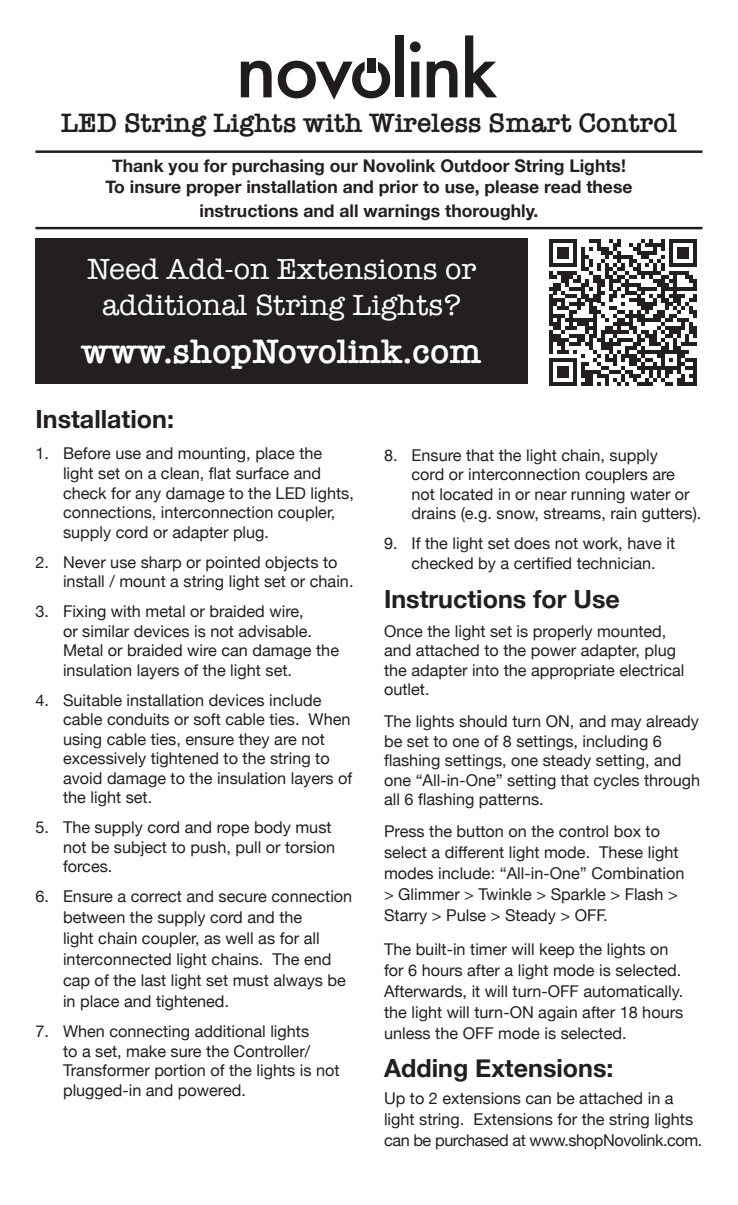
<style>
.page{position:relative;width:738px;height:1205px;background:#fff}
.page>*{position:absolute;margin:0;border:0;box-sizing:border-box;transform-origin:0 0}
.t1{font:600 35px "American Typewriter";color:#fff}
.t2{font:30px/36px "American Typewriter";color:#fff;text-align:center}
.t3{font:600 27.5px "American Typewriter";color:#231f20}
.t4{font:700 25px "Helvetica Neue";color:#231f20}
.t5{font:700 17.5px/24px "Helvetica Neue";color:#231f20;text-align:center}
.t6{font:16.25px/19.5px "Helvetica Neue";color:#231f20}
</style>
<div class="page">
<svg style="left:241px;top:61px;width:30px;height:36px"></svg>
<div style="left:395px;top:35px;width:8px;height:62px;background:#201d1e"></div>
<svg style="left:409px;top:41px;width:11px;height:56px"></svg>
<svg style="left:426px;top:61px;width:31px;height:36px"></svg>
<svg style="left:465px;top:35px;width:31px;height:62px"></svg>
<svg style="left:277px;top:61px;width:113px;height:39px"></svg>
<div style="left:367px;top:58px;width:8px;height:14px;background:#201d1e"></div>
<hr style="left:35px;top:150px;width:667px;height:3px;background:#231f20">
<hr style="left:35px;top:227px;width:667px;height:2px;background:#231f20">
<div style="left:35px;top:238px;width:492px;height:146px;background:#231f20"></div>
<svg style="left:549px;top:239px;width:147px;height:147px"></svg>
<hr style="left:692px;top:358px;width:4px;height:28px;background:#231f20">
<p class="t3" style="left:61px;top:102px;width:617px">LED String Lights with Wireless Smart Control</p>
<p class="t5" style="left:112px;top:154px;width:515px">Thank you for purchasing our Novolink Outdoor String Lights!</p>
<p class="t5" style="left:105px;top:175px;width:528px">To insure proper installation and prior to use, please read these instructions and all warnings thoroughly.</p>
<p class="t2" style="left:87px;top:250px;width:390px">Need Add-on Extensions or additional String Lights?</p>
<p class="t1" style="left:81px;top:324px;width:402px">www.shopNovolink.com</p>
<p class="t4" style="left:35px;top:399px;width:140px">Installation:</p>
<p class="t6" style="left:63px;top:445px;width:292px;text-indent:-28px">1. Before use and mounting, place the light set on a clean, flat surface and check for any damage to the LED lights, connections, interconnection coupler, supply cord or adapter plug.</p>
<p class="t6" style="left:63px;top:553px;width:292px;text-indent:-28px">2. Never use sharp or pointed objects to install / mount a string light set or chain.</p>
<p class="t6" style="left:63px;top:602px;width:277px;text-indent:-28px">3. Fixing with metal or braided wire,<br>or similar devices is not advisable.<br>Metal or braided wire can damage the insulation layers of the light set.</p>
<p class="t6" style="left:63px;top:691px;width:290px;text-indent:-28px">4. Suitable installation devices include cable conduits or soft cable ties. When using cable ties, ensure they are not excessively tightened to the string to avoid damage to the insulation layers of the light set.</p>
<p class="t6" style="left:63px;top:818px;width:273px;text-indent:-28px">5. The supply cord and rope body must not be subject to push, pull or torsion forces.</p>
<p class="t6" style="left:63px;top:887px;width:290px;line-height:21px;text-indent:-28px">6. Ensure a correct and secure connection between the supply cord and the<br>light chain coupler, as well as for all interconnected light chains. The end cap of the last light set must always be in place and tightened.</p>
<p class="t6" style="left:63px;top:1022px;width:278px;text-indent:-28px">7. When connecting additional lights<br>to a set, make sure the Controller/ Transformer portion of the lights is not plugged-in and powered.</p>
<p class="t6" style="left:411px;top:446px;width:291px;text-indent:-28px">8. Ensure that the light chain, supply<br>cord or interconnection couplers are not located in or near running water or drains (e.g. snow, streams, rain gutters).</p>
<p class="t6" style="left:384px;top:535px;width:292px;text-align:center">9. If the light set does not work, have it checked by a certified technician.</p>
<p class="t4" style="left:384px;top:579px;width:237px">Instructions for Use</p>
<p class="t6" style="left:384px;top:622px;width:302px">Once the light set is properly mounted, and attached to the power adapter, plug the adapter into the appropriate electrical outlet.</p>
<p class="t6" style="left:384px;top:713px;width:317px">The lights should turn ON, and may already be set to one of 8 settings, including 6 flashing settings, one steady setting, and one “All-in-One” setting that cycles through all 6 flashing patterns.</p>
<p class="t6" style="left:384px;top:822px;width:302px;line-height:21px">Press the button on the control box to select a different light mode. These light modes include: “All-in-One” Combination &gt; Glimmer &gt; Twinkle &gt; Sparkle &gt; Flash &gt; Starry &gt; Pulse &gt; Steady &gt; OFF.</p>
<p class="t6" style="left:384px;top:939px;width:300px;line-height:21px">The built-in timer will keep the lights on for 6 hours after a light mode is selected.<br>Afterwards, it will turn-OFF automatically. the light will turn-ON again after 18 hours unless the OFF mode is selected.</p>
<p class="t4" style="left:384px;top:1049px;width:231px">Adding Extensions:</p>
<p class="t6" style="left:384px;top:1089px;width:320px;line-height:21px">Up to 2 extensions can be attached in a light string. Extensions for the string lights can be purchased at www.shopNovolink.com.</p>
</div>
